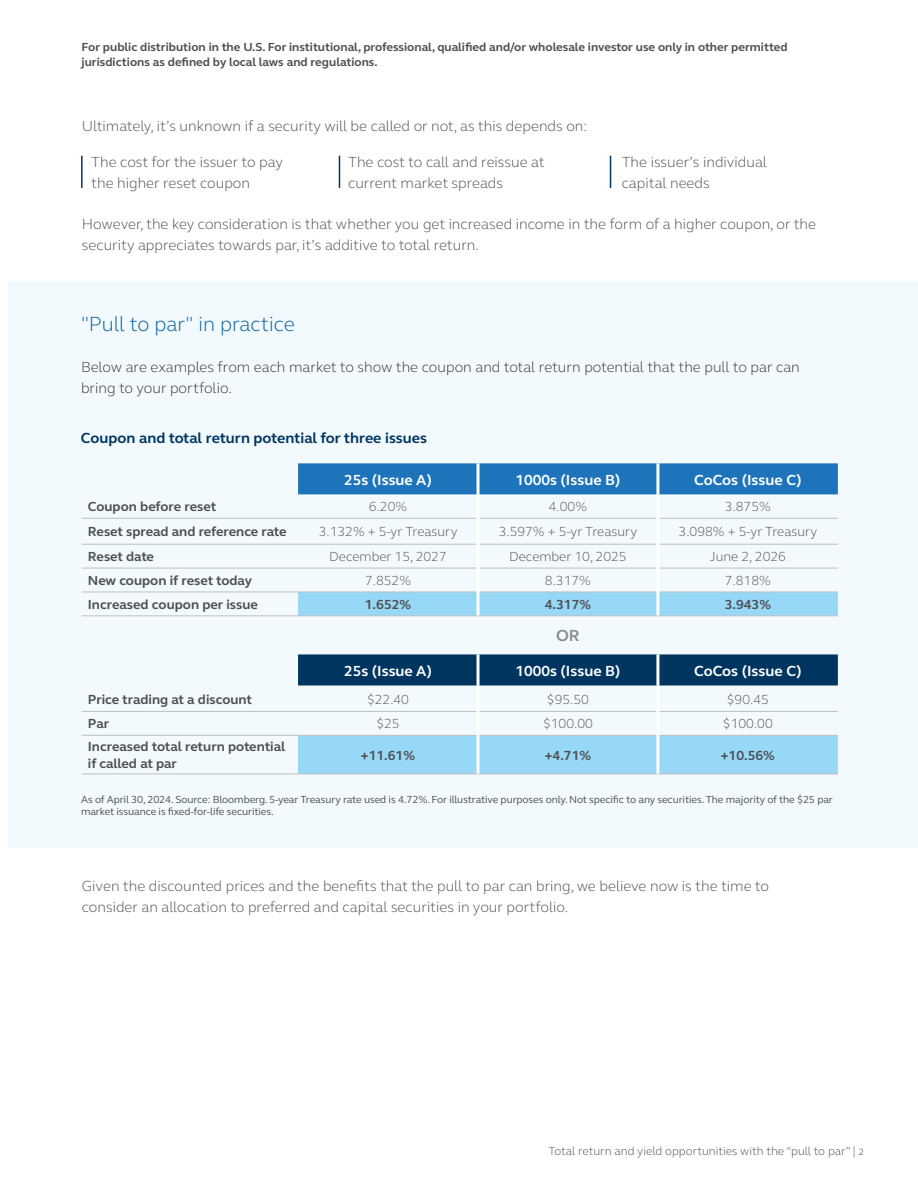
<style>
.page{position:relative;width:918px;height:1188px;background:#fff}
.page>*{position:absolute;margin:0;border:0;box-sizing:border-box;transform-origin:0 0}
.BODY{font:300 21px "FS Elliot Pro";color:#005e9e}
.Sub-head{font:700 16.5px "FS Elliot Pro";color:#8e8e90}
.Sub-head-2{font:300 15px/21px "FS Elliot Pro";color:#4d4e53}
.BODY-2{font:300 15px/21px "FS Elliot Pro";color:#323332}
.Sub-head-3{font:700 15px "FS Elliot Pro";color:#fff}
.Subhead_2{font:700 15px "FS Elliot Pro";color:#003560}
.Sub-head-4{font:700 13.5px/16.5px "FS Elliot Pro";color:#4d4e53}
.Sub-head-5{font:300 13.5px "FS Elliot Pro";color:#4d4e53}
.Top_disclaimer{font:700 12px/15px "FS Elliot Pro";color:#4d4e53}
.t1{font:300 12px "FS Elliot Pro";color:#4d4e53}
.disclosure{font:10.5px/12px "FS Elliot Pro";letter-spacing:-.01em;color:#4d4e53}
</style>
<div class="page">
<div style="left:9px;top:281px;width:909px;height:567px;background:#f3fafe"></div>
<div style="left:298px;top:463px;width:540px;height:31px;background:#1e74bb"></div>
<svg style="left:298px;top:593px;width:540px;height:181px"></svg>
<div style="left:298px;top:654px;width:540px;height:32px;background:#003560"></div>
<hr style="left:82px;top:518px;width:216px;height:1px;background:#c0bebe">
<hr style="left:298px;top:518px;width:179px;height:1px;background:#c0bebe">
<hr style="left:480px;top:518px;width:176px;height:1px;background:#c0bebe">
<hr style="left:659px;top:518px;width:179px;height:1px;background:#c0bebe">
<hr style="left:82px;top:544px;width:216px;height:1px;background:#c0bebe">
<hr style="left:298px;top:544px;width:179px;height:1px;background:#c0bebe">
<hr style="left:480px;top:544px;width:176px;height:1px;background:#c0bebe">
<hr style="left:659px;top:544px;width:179px;height:1px;background:#c0bebe">
<hr style="left:82px;top:568px;width:216px;height:1px;background:#c0bebe">
<hr style="left:298px;top:568px;width:179px;height:1px;background:#c0bebe">
<hr style="left:480px;top:568px;width:176px;height:1px;background:#c0bebe">
<hr style="left:659px;top:568px;width:179px;height:1px;background:#c0bebe">
<hr style="left:82px;top:592px;width:216px;height:1px;background:#c0bebe">
<hr style="left:298px;top:592px;width:179px;height:1px;background:#c0bebe">
<hr style="left:480px;top:592px;width:176px;height:1px;background:#c0bebe">
<hr style="left:659px;top:592px;width:179px;height:1px;background:#c0bebe">
<hr style="left:82px;top:711px;width:216px;height:1px;background:#c0bebe">
<hr style="left:298px;top:711px;width:179px;height:1px;background:#c0bebe">
<hr style="left:480px;top:711px;width:176px;height:1px;background:#c0bebe">
<hr style="left:659px;top:711px;width:179px;height:1px;background:#c0bebe">
<hr style="left:82px;top:735px;width:216px;height:1px;background:#c0bebe">
<hr style="left:298px;top:735px;width:179px;height:1px;background:#c0bebe">
<hr style="left:480px;top:735px;width:176px;height:1px;background:#c0bebe">
<hr style="left:659px;top:735px;width:179px;height:1px;background:#c0bebe">
<hr style="left:82px;top:774px;width:216px;height:1px;background:#c0bebe">
<hr style="left:298px;top:774px;width:180px;height:1px;background:#c0bebe">
<hr style="left:478px;top:774px;width:180px;height:1px;background:#c0bebe">
<hr style="left:658px;top:774px;width:180px;height:1px;background:#c0bebe">
<hr style="left:82px;top:615px;width:216px;height:1px;background:#c0bebe">
<hr style="left:298px;top:615px;width:180px;height:1px;background:#c0bebe">
<hr style="left:478px;top:615px;width:180px;height:1px;background:#c0bebe">
<hr style="left:658px;top:615px;width:180px;height:1px;background:#c0bebe">
<hr style="left:477px;top:463px;width:3px;height:31px;background:#fff">
<hr style="left:477px;top:494px;width:3px;height:24px;background:#fff">
<hr style="left:477px;top:518px;width:3px;height:26px;background:#fff">
<hr style="left:477px;top:544px;width:3px;height:24px;background:#fff">
<hr style="left:477px;top:568px;width:3px;height:24px;background:#fff">
<hr style="left:477px;top:592px;width:3px;height:23px;background:#fff">
<hr style="left:477px;top:654px;width:3px;height:32px;background:#fff">
<hr style="left:477px;top:685px;width:3px;height:26px;background:#fff">
<hr style="left:477px;top:711px;width:3px;height:24px;background:#fff">
<hr style="left:477px;top:735px;width:3px;height:39px;background:#fff">
<hr style="left:656px;top:463px;width:3px;height:31px;background:#fff">
<hr style="left:656px;top:494px;width:3px;height:24px;background:#fff">
<hr style="left:656px;top:518px;width:3px;height:26px;background:#fff">
<hr style="left:656px;top:544px;width:3px;height:24px;background:#fff">
<hr style="left:656px;top:568px;width:3px;height:24px;background:#fff">
<hr style="left:656px;top:654px;width:3px;height:32px;background:#fff">
<hr style="left:656px;top:592px;width:3px;height:23px;background:#fff">
<hr style="left:656px;top:685px;width:3px;height:26px;background:#fff">
<hr style="left:656px;top:711px;width:3px;height:24px;background:#fff">
<hr style="left:656px;top:735px;width:3px;height:39px;background:#fff">
<hr style="left:81px;top:156px;width:2px;height:32px;background:#003560">
<hr style="left:339px;top:156px;width:1px;height:32px;background:#003560">
<hr style="left:610px;top:156px;width:1px;height:32px;background:#003560">
<p class="Top_disclaimer" style="left:82px;top:39px;width:708px">For public distribution in the U.S. For institutional, professional, qualified and/or wholesale investor use only in other permitted jurisdictions as defined by local laws and regulations.</p>
<p class="Sub-head-2" style="left:82px;top:115px;width:507px">Ultimately, it’s unknown if a security will be called or not, as this depends on:</p>
<p class="Sub-head-2" style="left:91px;top:151px;width:193px">The cost for the issuer to pay the higher reset coupon</p>
<p class="Sub-head-2" style="left:348px;top:151px;width:198px">The cost to call and reissue at current market spreads</p>
<p class="Sub-head-2" style="left:622px;top:151px;width:147px">The issuer’s individual capital needs</p>
<p class="Sub-head-2" style="left:82px;top:213px;width:736px">However, the key consideration is that whether you get increased income in the form of a higher coupon, or the security appreciates towards par, it’s additive to total return.</p>
<p class="BODY" style="left:81px;top:310px;width:215px">"Pull to par" in practice</p>
<p class="BODY-2" style="left:81px;top:356px;width:720px">Below are examples from each market to show the coupon and total return potential that the pull to par can bring to your portfolio.</p>
<h2 class="Subhead_2" style="left:81px;top:428px;width:348px">Coupon and total return potential for three issues</h2>
<p class="Sub-head-3" style="left:344px;top:469px;width:89px">25s (Issue A)</p>
<p class="Sub-head-3" style="left:516px;top:469px;width:106px">1000s (Issue B)</p>
<p class="Sub-head-3" style="left:694px;top:469px;width:109px">CoCos (Issue C)</p>
<p class="Sub-head-4" style="left:88px;top:498px;width:130px">Coupon before reset</p>
<p class="Sub-head-5" style="left:369px;top:498px;width:40px">6.20%</p>
<p class="Sub-head-5" style="left:549px;top:498px;width:40px">4.00%</p>
<p class="Sub-head-5" style="left:725px;top:498px;width:47px">3.875%</p>
<p class="Sub-head-4" style="left:88px;top:523px;width:200px">Reset spread and reference rate</p>
<p class="Sub-head-5" style="left:319px;top:523px;width:140px">3.132% + 5-yr Treasury</p>
<p class="Sub-head-5" style="left:499px;top:523px;width:140px">3.597% + 5-yr Treasury</p>
<p class="Sub-head-5" style="left:679px;top:523px;width:140px">3.098% + 5-yr Treasury</p>
<p class="Sub-head-4" style="left:88px;top:548px;width:68px">Reset date</p>
<p class="Sub-head-5" style="left:329px;top:548px;width:119px">December 15, 2027</p>
<p class="Sub-head-5" style="left:509px;top:548px;width:119px">December 10, 2025</p>
<p class="Sub-head-5" style="left:710px;top:548px;width:78px">June 2, 2026</p>
<p class="Sub-head-4" style="left:88px;top:572px;width:166px">New coupon if reset today</p>
<p class="Sub-head-5" style="left:365px;top:571px;width:47px">7.852%</p>
<p class="Sub-head-5" style="left:545px;top:571px;width:47px">8.317%</p>
<p class="Sub-head-5" style="left:725px;top:571px;width:47px">7.818%</p>
<p class="Sub-head-4" style="left:88px;top:596px;width:172px">Increased coupon per issue</p>
<p class="Sub-head-4" style="left:365px;top:596px;width:48px">1.652%</p>
<p class="Sub-head-4" style="left:545px;top:596px;width:48px">4.317%</p>
<p class="Sub-head-4" style="left:725px;top:596px;width:48px">3.943%</p>
<p class="Sub-head" style="left:556px;top:625px;width:25px">OR</p>
<p class="Sub-head-3" style="left:344px;top:660px;width:89px">25s (Issue A)</p>
<p class="Sub-head-3" style="left:516px;top:660px;width:106px">1000s (Issue B)</p>
<p class="Sub-head-3" style="left:694px;top:660px;width:109px">CoCos (Issue C)</p>
<p class="Sub-head-4" style="left:88px;top:691px;width:166px">Price trading at a discount</p>
<p class="Sub-head-5" style="left:367px;top:690px;width:44px">$22.40</p>
<p class="Sub-head-5" style="left:547px;top:690px;width:44px">$95.50</p>
<p class="Sub-head-5" style="left:727px;top:690px;width:44px">$90.45</p>
<p class="Sub-head-4" style="left:88px;top:715px;width:23px">Par</p>
<p class="Sub-head-5" style="left:376px;top:715px;width:25px">$25</p>
<p class="Sub-head-5" style="left:543px;top:715px;width:51px">$100.00</p>
<p class="Sub-head-5" style="left:723px;top:715px;width:51px">$100.00</p>
<p class="Sub-head-4" style="left:88px;top:738px;width:199px">Increased total return potential if called at par</p>
<p class="Sub-head-4" style="left:361px;top:747px;width:56px">+11.61%</p>
<p class="Sub-head-4" style="left:545px;top:747px;width:48px">+4.71%</p>
<p class="Sub-head-4" style="left:721px;top:747px;width:56px">+10.56%</p>
<p class="disclosure" style="left:81px;top:793px;width:753px">As of April 30, 2024. Source: Bloomberg. 5-year Treasury rate used is 4.72%. For illustrative purposes only. Not specific to any securities. The majority of the $25 par market issuance is fixed-for-life securities.</p>
<p class="Sub-head-2" style="left:82px;top:875px;width:689px">Given the discounted prices and the benefits that the pull to par can bring, we believe now is the time to consider an allocation to preferred and capital securities in your portfolio.</p>
<p class="t1" style="left:548px;top:1143px;width:317px">Total return and yield opportunities with the “pull to par” | 2</p>
</div>
